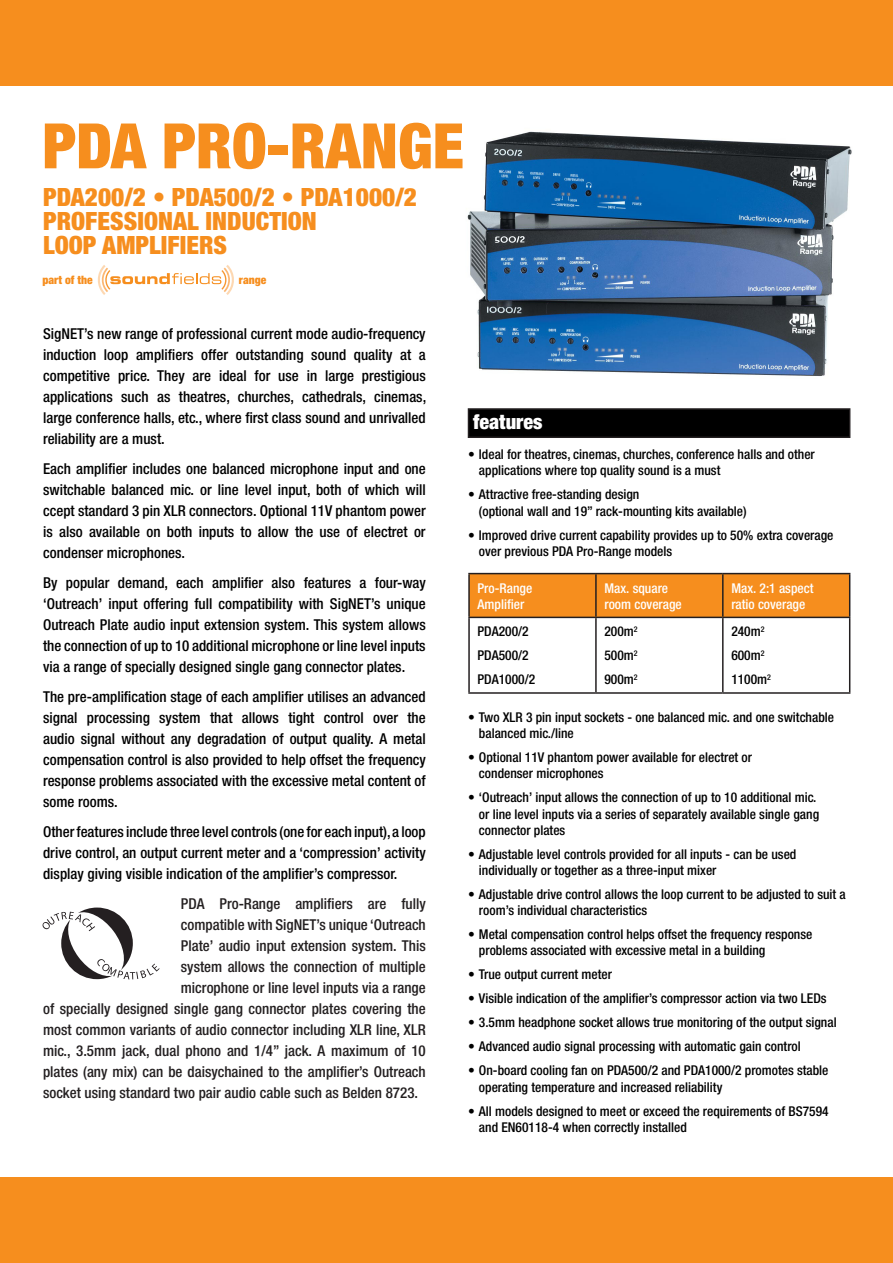
<style>
.page{position:relative;width:893px;height:1263px;background:#fff}
.page>*{position:absolute;margin:0;border:0;box-sizing:border-box;transform-origin:0 0}
.t1{font:900 condensed 62.7px "Helvetica Neue";color:#f68e1e}
.t2{font:900 condensed 25.2px "Helvetica Neue";letter-spacing:.005em;color:#f68e1e}
.t3{font:900 condensed 20.25px "Helvetica Neue";color:#fff}
.t4{font:500 condensed 15px/21px "Helvetica Neue";color:#000;text-align:justify}
.t5{font:500 condensed 15px "Helvetica Neue";color:#231f20}
.t6{font:500 condensed 13.5px/16.2px "Helvetica Neue";color:#000}
.t7{font:500 condensed 13.5px "Helvetica Neue";color:#fff}
.t8{font:900 condensed 11.55px "Helvetica Neue";color:#f68e1e}
</style>
<div class="page">
<div style="left:0;top:0;width:893px;height:85px;background:#f68e1e"></div>
<div style="left:0;top:1178px;width:893px;height:85px;background:#f68e1e"></div>
<img style="left:467px;top:131px;width:385px;height:245px">
<svg style="left:97px;top:265px;width:137px;height:30px"></svg>
<div style="left:468px;top:409px;width:382px;height:28px;background:#000"></div>
<div style="left:468px;top:408px;width:382px;height:30px;border:2px solid #231f20"></div>
<div style="left:470px;top:574px;width:379px;height:43px;background:#f68e1e"></div>
<hr style="left:468px;top:573px;width:128px;height:1px;background:#231f20">
<hr style="left:468px;top:574px;width:2px;height:43px;background:#231f20">
<hr style="left:596px;top:573px;width:127px;height:1px;background:#231f20">
<hr style="left:595px;top:574px;width:2px;height:43px;background:#231f20">
<hr style="left:723px;top:573px;width:127px;height:1px;background:#231f20">
<hr style="left:722px;top:574px;width:2px;height:43px;background:#231f20">
<hr style="left:849px;top:574px;width:1px;height:43px;background:#231f20">
<hr style="left:468px;top:617px;width:128px;height:1px;background:#231f20">
<hr style="left:468px;top:618px;width:2px;height:74px;background:#231f20">
<hr style="left:596px;top:617px;width:127px;height:1px;background:#231f20">
<hr style="left:595px;top:618px;width:2px;height:74px;background:#231f20">
<hr style="left:723px;top:617px;width:127px;height:1px;background:#231f20">
<hr style="left:722px;top:618px;width:2px;height:74px;background:#231f20">
<hr style="left:849px;top:618px;width:1px;height:74px;background:#231f20">
<hr style="left:468px;top:692px;width:128px;height:2px;background:#231f20">
<hr style="left:596px;top:692px;width:127px;height:2px;background:#231f20">
<hr style="left:723px;top:692px;width:127px;height:2px;background:#231f20">
<svg style="left:42px;top:907px;width:118px;height:72px"></svg>
<p class="t1" style="left:43px;top:107px;width:423px">PDA PRO-RANGE</p>
<p class="t2" style="left:43px;top:182px;width:375px">PDA200/2 • PDA500/2 • PDA1000/2</p>
<p class="t2" style="left:43px;top:206px;width:275px">PROFESSIONAL INDUCTION</p>
<p class="t2" style="left:43px;top:230px;width:186px">LOOP AMPLIFIERS</p>
<p class="t8" style="left:43px;top:273px;width:52px">part of the</p>
<p class="t8" style="left:239px;top:273px;width:29px">range</p>
<p class="t4" style="left:43px;top:323px;width:384px">SigNET’s new range of professional current mode audio-frequency</p>
<p class="t4" style="left:43px;top:344px;width:385px">induction loop amplifiers offer outstanding sound quality at a competitive price. They are ideal for use in large prestigious applications such as theatres, churches, cathedrals, cinemas, large conference halls, etc., where first class sound and unrivalled reliability are a must.</p>
<p class="t4" style="left:43px;top:458px;width:384px">Each amplifier includes one balanced microphone input and one switchable balanced mic. or line level input, both of which will ccept standard 3 pin XLR connectors. Optional 11V phantom power is also available on both inputs to allow the use of electret or condenser microphones.</p>
<p class="t4" style="left:43px;top:572px;width:384px">By popular demand, each amplifier also features a four-way ‘Outreach’ input offering full compatibility with SigNET’s unique Outreach Plate audio input extension system. This system allows the connection of up to 10 additional microphone or line level inputs via a range of specially designed single gang connector plates.</p>
<p class="t4" style="left:43px;top:686px;width:384px">The pre-amplification stage of each amplifier utilises an advanced signal processing system that allows tight control over the audio signal without any degradation of output quality. A metal compensation control is also provided to help offset the frequency response problems associated with the excessive metal content of some rooms.</p>
<p class="t4" style="left:43px;top:821px;width:384px">Other features include three level controls (one for each input), a loop drive control, an output current meter and a ‘compression’ activity display giving visible indication of the amplifier’s compressor.</p>
<p class="t5" style="left:181px;top:894px;width:246px">PDA Pro-Range amplifiers are fully</p>
<p class="t5" style="left:181px;top:915px;width:246px">compatible with SigNET’s unique ‘Outreach</p>
<p class="t5" style="left:181px;top:936px;width:246px">Plate’ audio input extension system. This</p>
<p class="t5" style="left:181px;top:957px;width:246px">system allows the connection of multiple</p>
<p class="t5" style="left:181px;top:978px;width:246px">microphone or line level inputs via a range</p>
<p class="t5" style="left:43px;top:999px;width:384px">of specially designed single gang connector plates covering the</p>
<p class="t5" style="left:43px;top:1020px;width:384px">most common variants of audio connector including XLR line, XLR</p>
<p class="t5" style="left:43px;top:1041px;width:384px">mic., 3.5mm jack, dual phono and 1/4” jack. A maximum of 10</p>
<p class="t5" style="left:43px;top:1062px;width:384px">plates (any mix) can be daisychained to the amplifier’s Outreach</p>
<p class="t5" style="left:43px;top:1083px;width:377px">socket using standard two pair audio cable such as Belden 8723.</p>
<p class="t3" style="left:473px;top:409px;width:71px">features</p>
<p class="t6" style="left:479px;top:446px;width:337px;text-indent:-11px">• Ideal for theatres, cinemas, churches, conference halls and other applications where top quality sound is a must</p>
<p class="t6" style="left:479px;top:486px;width:269px;text-indent:-11px">• Attractive free-standing design<br>(optional wall and 19” rack-mounting kits available)</p>
<p class="t6" style="left:479px;top:527px;width:356px;text-indent:-11px">• Improved drive current capability provides up to 50% extra coverage over previous PDA Pro-Range models</p>
<p class="t7" style="left:478px;top:580px;width:56px">Pro-Range</p>
<p class="t7" style="left:478px;top:596px;width:48px">Amplifier</p>
<p class="t7" style="left:604px;top:580px;width:65px">Max. square</p>
<p class="t7" style="left:604px;top:596px;width:79px">room coverage</p>
<p class="t7" style="left:731px;top:580px;width:84px">Max. 2:1 aspect</p>
<p class="t7" style="left:731px;top:596px;width:75px">ratio coverage</p>
<p class="t6" style="left:731px;top:623px;width:35px">240m<sup>2</sup></p>
<p class="t6" style="left:731px;top:647px;width:35px">600m<sup>2</sup></p>
<p class="t6" style="left:731px;top:671px;width:41px">1100m<sup>2</sup></p>
<p class="t6" style="left:479px;top:709px;width:357px;text-indent:-11px">• Two XLR 3 pin input sockets - one balanced mic. and one switchable balanced mic./line</p>
<p class="t6" style="left:479px;top:749px;width:275px;text-indent:-11px">• Optional 11V phantom power available for electret or condenser microphones</p>
<p class="t6" style="left:479px;top:789px;width:342px;text-indent:-11px">• ‘Outreach’ input allows the connection of up to 10 additional mic. or line level inputs via a series of separately available single gang connector plates</p>
<p class="t6" style="left:479px;top:846px;width:319px;text-indent:-11px">• Adjustable level controls provided for all inputs - can be used individually or together as a three-input mixer</p>
<p class="t6" style="left:479px;top:886px;width:368px;text-indent:-11px">• Adjustable drive control allows the loop current to be adjusted to suit a room’s individual characteristics</p>
<p class="t6" style="left:479px;top:926px;width:335px;text-indent:-11px">• Metal compensation control helps offset the frequency response problems associated with excessive metal in a building</p>
<p class="t6" style="left:468px;top:966px;width:145px">• True output current meter</p>
<p class="t6" style="left:468px;top:990px;width:360px">• Visible indication of the amplifier’s compressor action via two LEDs</p>
<p class="t6" style="left:468px;top:1014px;width:370px">• 3.5mm headphone socket allows true monitoring of the output signal</p>
<p class="t6" style="left:468px;top:1038px;width:334px">• Advanced audio signal processing with automatic gain control</p>
<p class="t6" style="left:479px;top:1062px;width:351px;text-indent:-11px">• On-board cooling fan on PDA500/2 and PDA1000/2 promotes stable operating temperature and increased reliability</p>
<p class="t6" style="left:479px;top:1102px;width:351px;text-indent:-11px">• All models designed to meet or exceed the requirements of BS7594 and EN60118-4 when correctly installed</p>
<p class="t6" style="left:604px;top:623px;width:35px">200m<sup>2</sup></p>
<p class="t6" style="left:604px;top:647px;width:35px">500m<sup>2</sup></p>
<p class="t6" style="left:604px;top:671px;width:35px">900m<sup>2</sup></p>
<p class="t6" style="left:478px;top:623px;width:53px">PDA200/2</p>
<p class="t6" style="left:478px;top:647px;width:53px">PDA500/2</p>
<p class="t6" style="left:478px;top:671px;width:59px">PDA1000/2</p>
</div>
